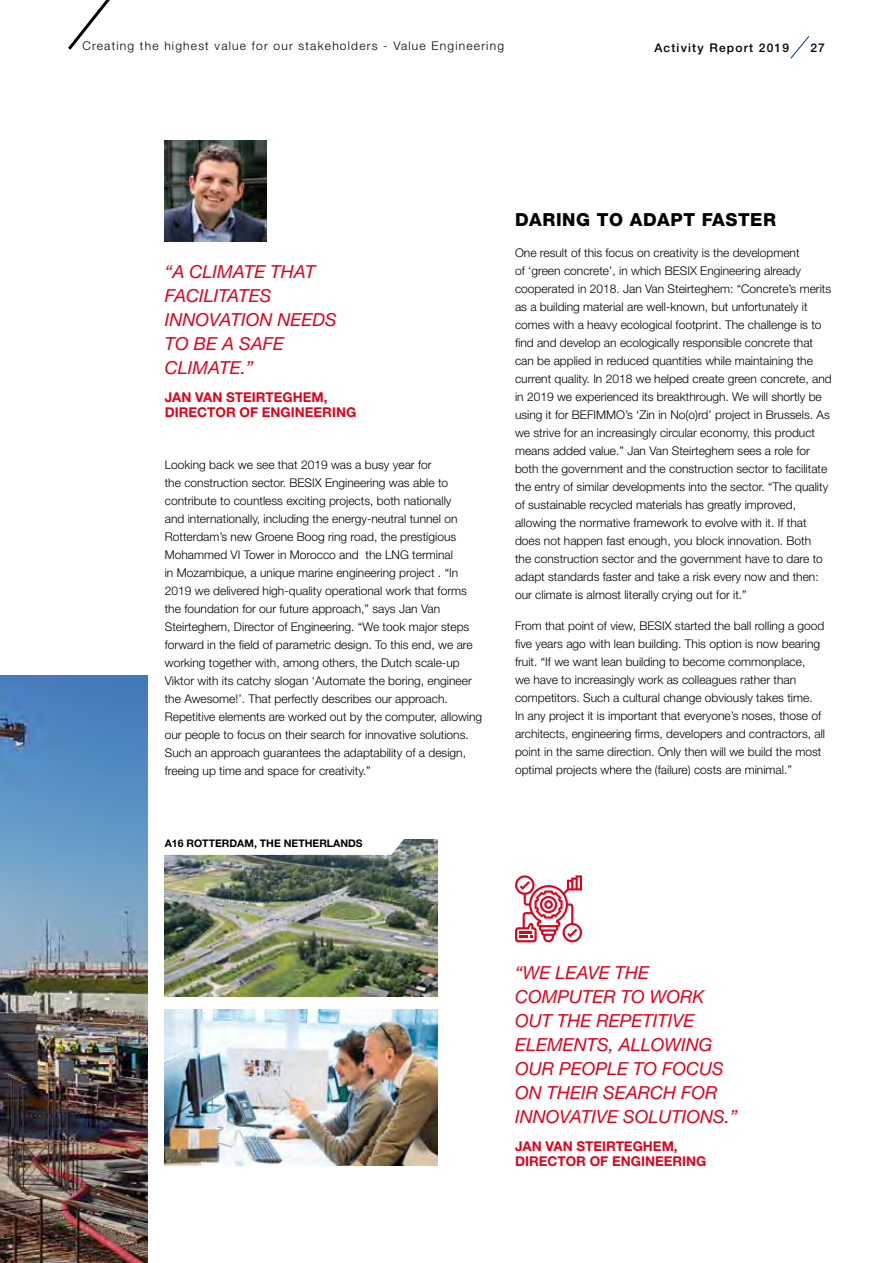
<style>
.page{position:relative;width:893px;height:1263px;background:#fff}
.page>*{position:absolute;margin:0;border:0;box-sizing:border-box;transform-origin:0 0}
.t1{font:italic 18px/24px "Helvetica Neue LT Std";color:#e2001a}
.t2{font:800 18px "Helvetica Neue LT Std";letter-spacing:.03em;color:#000}
.t3{font:700 13.5px/15px "Helvetica Neue LT Std";color:#e2001a}
.t4{font:300 12px/18px "Helvetica Neue LT Std";color:#000}
.t5{font:300 12px "Helvetica Neue LT Std";letter-spacing:.1em;color:#000}
.t6{font:500 12px "Helvetica Neue LT Std";letter-spacing:.1em;color:#000}
.t7{font:700 10.5px "Helvetica Neue LT Std";color:#000}
</style>
<div class="page">
<img style="left:165px;top:1009px;width:273px;height:157px">
<img style="left:165px;top:840px;width:273px;height:156px">
<svg style="left:164px;top:839px;width:251px;height:16px"></svg>
<svg style="left:515px;top:875px;width:67px;height:67px"></svg>
<img style="left:0;top:675px;width:148px;height:588px">
<img style="left:165px;top:140px;width:101px;height:101px">
<svg style="left:790px;top:36px;width:20px;height:23px"></svg>
<svg style="left:68px;top:0;width:42px;height:50px"></svg>
<p class="t5" style="left:82px;top:38px;width:423px">Creating the highest value for our stakeholders - Value Engineering</p>
<p class="t6" style="left:654px;top:40px;width:136px">Activity Report 2019</p>
<p class="t6" style="left:810px;top:40px;width:16px">27</p>
<h1 class="t1" style="left:165px;top:259px;width:173px">“A CLIMATE THAT<br>FACILITATES<br>INNOVATION NEEDS<br>TO BE A SAFE<br>CLIMATE.”</h1>
<p class="t3" style="left:165px;top:389px;width:193px">JAN VAN STEIRTEGHEM,<br>DIRECTOR OF ENGINEERING</p>
<p class="t4" style="left:165px;top:455px;width:319px">Looking back we see that 2019 was a busy year for<br>the construction sector. BESIX Engineering was able to contribute to countless exciting projects, both nationally<br>and internationally, including the energy-neutral tunnel on Rotterdam’s new Groene Boog ring road, the prestigious Mohammed VI Tower in Morocco and the LNG terminal<br>in Mozambique, a unique marine engineering project . “In 2019 we delivered high-quality operational work that forms the foundation for our future approach,” says Jan Van Steirteghem, Director of Engineering. “We took major steps forward in the field of parametric design. To this end, we are working together with, among others, the Dutch scale-up Viktor with its catchy slogan ‘Automate the boring, engineer the Awesome!’. That perfectly describes our approach.<br>Repetitive elements are worked out by the computer, allowing our people to focus on their search for innovative solutions.<br>Such an approach guarantees the adaptability of a design, freeing up time and space for creativity.”</p>
<p class="t7" style="left:165px;top:837px;width:199px">A16 ROTTERDAM, THE NETHERLANDS</p>
<h1 class="t2" style="left:515px;top:209px;width:263px">DARING TO ADAPT FASTER</h1>
<p class="t4" style="left:515px;top:244px;width:318px">One result of this focus on creativity is the development<br>of ‘green concrete’, in which BESIX Engineering already cooperated in 2018. Jan Van Steirteghem: “Concrete’s merits as a building material are well-known, but unfortunately it comes with a heavy ecological footprint. The challenge is to find and develop an ecologically responsible concrete that can be applied in reduced quantities while maintaining the current quality. In 2018 we helped create green concrete, and in 2019 we experienced its breakthrough. We will shortly be using it for BEFIMMO’s ‘Zin in No(o)rd’ project in Brussels. As we strive for an increasingly circular economy, this product means added value.” Jan Van Steirteghem sees a role for both the government and the construction sector to facilitate the entry of similar developments into the sector. “The quality of sustainable recycled materials has greatly improved, allowing the normative framework to evolve with it. If that does not happen fast enough, you block innovation. Both<br>the construction sector and the government have to dare to adapt standards faster and take a risk every now and then: our climate is almost literally crying out for it.”</p>
<p class="t4" style="left:515px;top:616px;width:312px">From that point of view, BESIX started the ball rolling a good five years ago with lean building. This option is now bearing fruit. “If we want lean building to become commonplace,<br>we have to increasingly work as colleagues rather than competitors. Such a cultural change obviously takes time.<br>In any project it is important that everyone’s noses, those of architects, engineering firms, developers and contractors, all point in the same direction. Only then will we build the most optimal projects where the (failure) costs are minimal.”</p>
<h1 class="t1" style="left:515px;top:960px;width:224px">“WE LEAVE THE<br>COMPUTER TO WORK<br>OUT THE REPETITIVE<br>ELEMENTS, ALLOWING<br>OUR PEOPLE TO FOCUS<br>ON THEIR SEARCH FOR<br>INNOVATIVE SOLUTIONS.”</h1>
<p class="t3" style="left:515px;top:1138px;width:193px">JAN VAN STEIRTEGHEM,<br>DIRECTOR OF ENGINEERING</p>
</div>
